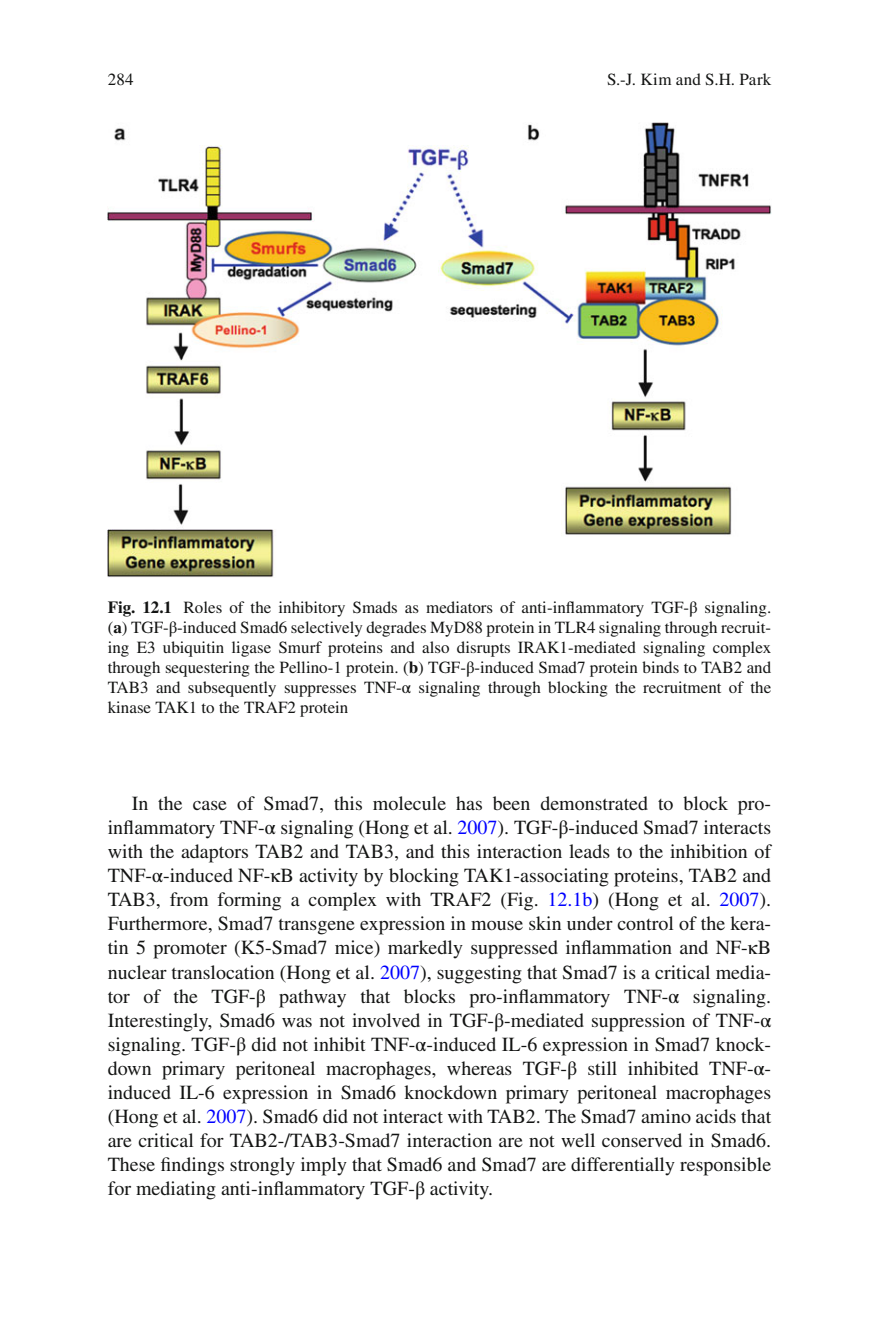
<style>
.page{position:relative;width:879px;height:1333px;background:#fff}
.page>*{position:absolute;margin:0;border:0;box-sizing:border-box;transform-origin:0 0}
.t1{font:20px/24px "Times";color:#131413;text-align:justify}
.t2{font:17px/20px "Times";color:#131413;text-align:justify}
.t3{font:17px "Times";letter-spacing:.02em;color:#131413}
.s1{font-weight:700}
.s2{font-family:"STIX General"}
.s3{color:#00f}
</style>
<div class="page">
<img style="left:108px;top:122px;width:663px;height:455px">
<p class="t2" style="left:108px;top:71px;width:27px">284</p>
<p class="t3" style="left:607px;top:73px;width:166px">S.-J. Kim and S.H. Park</p>
<p class="t2" style="left:108px;top:599px;width:665px"><span class="s1">Fig. 12.1</span> Roles of the inhibitory Smads as mediators of anti-inflammatory TGF-<span class="s2">β</span> signaling. ( <span class="s1">a</span> ) TGF-<span class="s2">β</span>-induced Smad6 selectively degrades MyD88 protein in TLR4 signaling through recruit&shy;ing E3 ubiquitin ligase Smurf proteins and also disrupts IRAK1-mediated signaling complex through sequestering the Pellino-1 protein. ( <span class="s1">b</span> ) TGF-<span class="s2">β</span>-induced Smad7 protein binds to TAB2 and TAB3 and subsequently suppresses TNF-<span class="s2">α</span> signaling through blocking the recruitment of the kinase TAK1 to the TRAF2 protein</p>
<p class="t1" style="left:108px;top:793px;width:665px;text-indent:24px">In the case of Smad7, this molecule has been demonstrated to block pro&shy;inflammatory TNF-<span class="s2">α</span> signaling (Hong et al. <span class="s3">2007</span> ). TGF-<span class="s2">β</span>-induced Smad7 interacts with the adaptors TAB2 and TAB3, and this interaction leads to the inhibition of TNF-<span class="s2">α</span>-induced NF-<span class="s2">κ</span>B activity by blocking TAK1-associating proteins, TAB2 and TAB3, from forming a complex with TRAF2 (Fig. <span class="s3">12.1b</span> ) (Hong et al. <span class="s3">2007</span> ).<br>Furthermore, Smad7 transgene expression in mouse skin under control of the kera&shy;tin 5 promoter (K5-Smad7 mice) markedly suppressed inflammation and NF-<span class="s2">κ</span>B nuclear translocation (Hong et al. <span class="s3">2007</span> ), suggesting that Smad7 is a critical media&shy;tor of the TGF-<span class="s2">β</span> pathway that blocks pro-inflammatory TNF-<span class="s2">α</span> signaling.<br>Interestingly, Smad6 was not involved in TGF-<span class="s2">β</span>-mediated suppression of TNF-<span class="s2">α </span>signaling. TGF-<span class="s2">β</span> did not inhibit TNF-<span class="s2">α</span>-induced IL-6 expression in Smad7 knock&shy;down primary peritoneal macrophages, whereas TGF-<span class="s2">β</span> still inhibited TNF-<span class="s2">α&shy;</span>induced IL-6 expression in Smad6 knockdown primary peritoneal macrophages (Hong et al. <span class="s3">2007</span> ). Smad6 did not interact with TAB2. The Smad7 amino acids that are critical for TAB2-/TAB3-Smad7 interaction are not well conserved in Smad6.<br>These findings strongly imply that Smad6 and Smad7 are differentially responsible for mediating anti-inflammatory TGF-<span class="s2">β</span> activity.</p>
</div>
